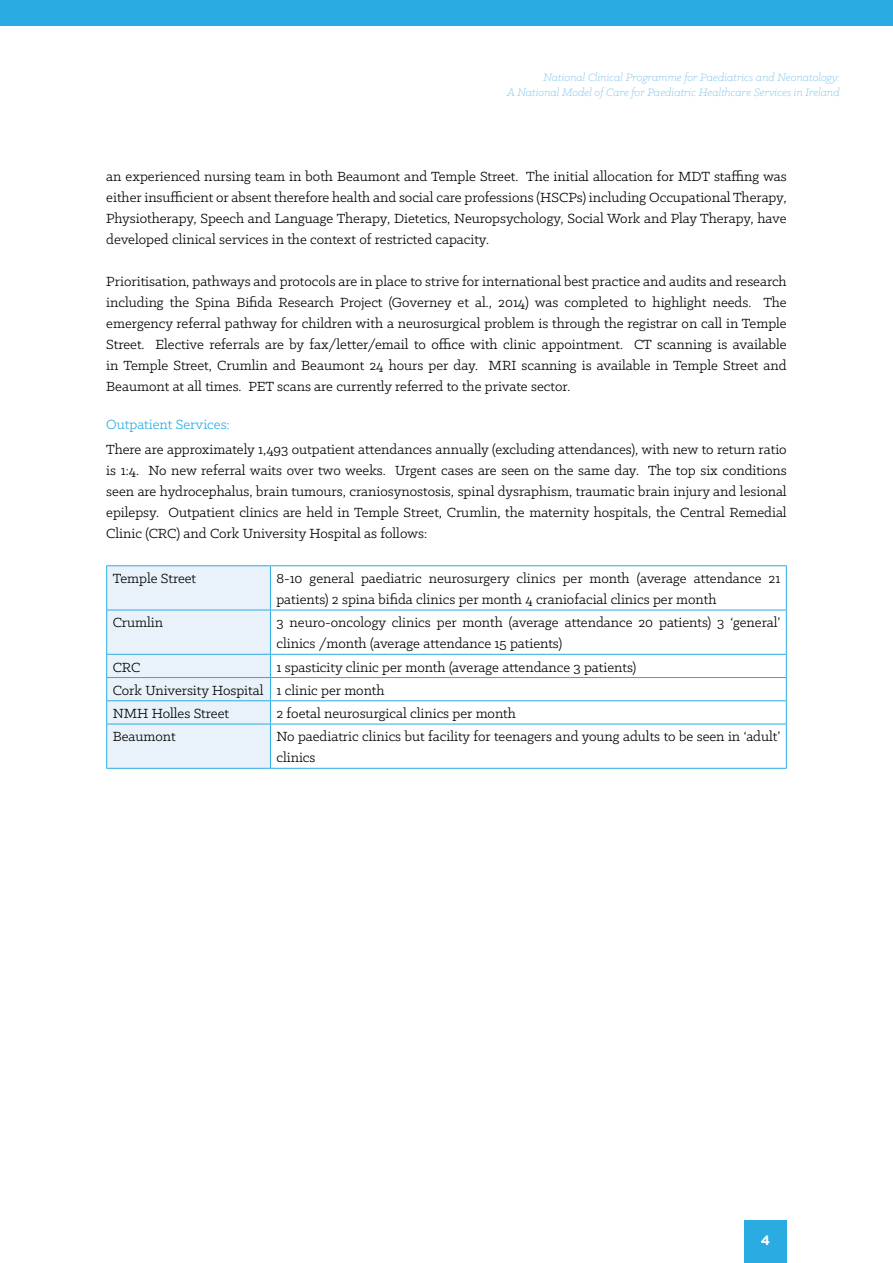
<style>
.page{position:relative;width:893px;height:1263px;background:#fff}
.page>*{position:absolute;margin:0;border:0;box-sizing:border-box;transform-origin:0 0}
.t1{font:15px/21px "Klinic Slab";color:#000}
.t2{font:15px "Klinic Slab";color:#2aace2}
.t3{font:700 13.5px "Gotham HTF";color:#fff}
.t4{font:italic 300 12px/14.4px "Klinic Slab";color:#6fbce9;text-align:right}
</style>
<div class="page">
<hr style="left:106px;top:565px;width:164px;height:1px;background:#2aace2">
<hr style="left:270px;top:565px;width:517px;height:1px;background:#2aace2">
<hr style="left:786px;top:566px;width:1px;height:44px;background:#2aace2">
<hr style="left:270px;top:610px;width:517px;height:1px;background:#2aace2">
<hr style="left:786px;top:610px;width:1px;height:44px;background:#2aace2">
<hr style="left:270px;top:654px;width:517px;height:1px;background:#2aace2">
<hr style="left:270px;top:677px;width:517px;height:1px;background:#2aace2">
<hr style="left:270px;top:700px;width:517px;height:1px;background:#2aace2">
<svg style="left:106px;top:566px;width:165px;height:202px;background:#e2effa"></svg>
<svg style="left:786px;top:655px;width:1px;height:69px"></svg>
<hr style="left:106px;top:724px;width:164px;height:1px;background:#2aace2">
<hr style="left:106px;top:724px;width:1px;height:44px;background:#2aace2">
<hr style="left:270px;top:724px;width:517px;height:1px;background:#2aace2">
<hr style="left:270px;top:724px;width:1px;height:44px;background:#2aace2">
<hr style="left:786px;top:724px;width:1px;height:44px;background:#2aace2">
<hr style="left:106px;top:768px;width:164px;height:1px;background:#2aace2">
<hr style="left:270px;top:768px;width:517px;height:1px;background:#2aace2">
<div style="left:0;top:0;width:893px;height:26px;background:#2aace2"></div>
<div style="left:744px;top:1220px;width:43px;height:43px;background:#2aace2"></div>
<p class="t4" style="left:507px;top:70px;width:334px">National Clinical Programme for Paediatrics and Neonatology:<br>A National Model of Care for Paediatric Healthcare Services in Ireland</p>
<p class="t1" style="left:106px;top:166px;width:682px;text-align:justify">an experienced nursing team in both Beaumont and Temple Street. The initial allocation for MDT staffing was either insufficient or absent therefore health and social care professions (HSCPs) including Occupational Therapy, Physiotherapy, Speech and Language Therapy, Dietetics, Neuropsychology, Social Work and Play Therapy, have developed clinical services in the context of restricted capacity.</p>
<p class="t1" style="left:106px;top:271px;width:682px;text-align:justify">Prioritisation, pathways and protocols are in place to strive for international best practice and audits and research including the Spina Bifida Research Project (Governey et al., 2014) was completed to highlight needs. The emergency referral pathway for children with a neurosurgical problem is through the registrar on call in Temple Street. Elective referrals are by fax/letter/email to office with clinic appointment. CT scanning is available in Temple Street, Crumlin and Beaumont 24 hours per day. MRI scanning is available in Temple Street and Beaumont at all times. PET scans are currently referred to the private sector.</p>
<p class="t2" style="left:106px;top:415px;width:125px">Outpatient Services:</p>
<p class="t1" style="left:106px;top:439px;width:682px;text-align:justify">There are approximately 1,493 outpatient attendances annually (excluding attendances), with new to return ratio is 1:4. No new referral waits over two weeks. Urgent cases are seen on the same day. The top six conditions seen are hydrocephalus, brain tumours, craniosynostosis, spinal dysraphism, traumatic brain injury and lesional epilepsy. Outpatient clinics are held in Temple Street, Crumlin, the maternity hospitals, the Central Remedial Clinic (CRC) and Cork University Hospital as follows:</p>
<p class="t1" style="left:113px;top:567px;width:85px">Temple Street</p>
<p class="t1" style="left:276px;top:567px;width:505px">8-10 general paediatric neurosurgery clinics per month (average attendance 21 patients) 2 spina bifida clinics per month 4 craniofacial clinics per month</p>
<p class="t1" style="left:113px;top:612px;width:52px">Crumlin</p>
<p class="t1" style="left:276px;top:612px;width:505px">3 neuro-oncology clinics per month (average attendance 20 patients) 3 ‘general’ clinics /month (average attendance 15 patients)</p>
<p class="t1" style="left:113px;top:656px;width:29px">CRC</p>
<p class="t1" style="left:113px;top:655px;width:525px;line-height:23.2px;text-indent:164px">1 spasticity clinic per month (average attendance 3 patients)<br>Cork University Hospital 1 clinic per month<br>NMH Holles Street</p>
<p class="t1" style="left:276px;top:702px;width:241px">2 foetal neurosurgical clinics per month</p>
<p class="t1" style="left:113px;top:726px;width:64px">Beaumont</p>
<p class="t1" style="left:276px;top:726px;width:505px">No paediatric clinics but facility for teenagers and young adults to be seen in ‘adult’ clinics</p>
<p class="t3" style="left:761px;top:1232px;width:11px">4</p>
</div>
